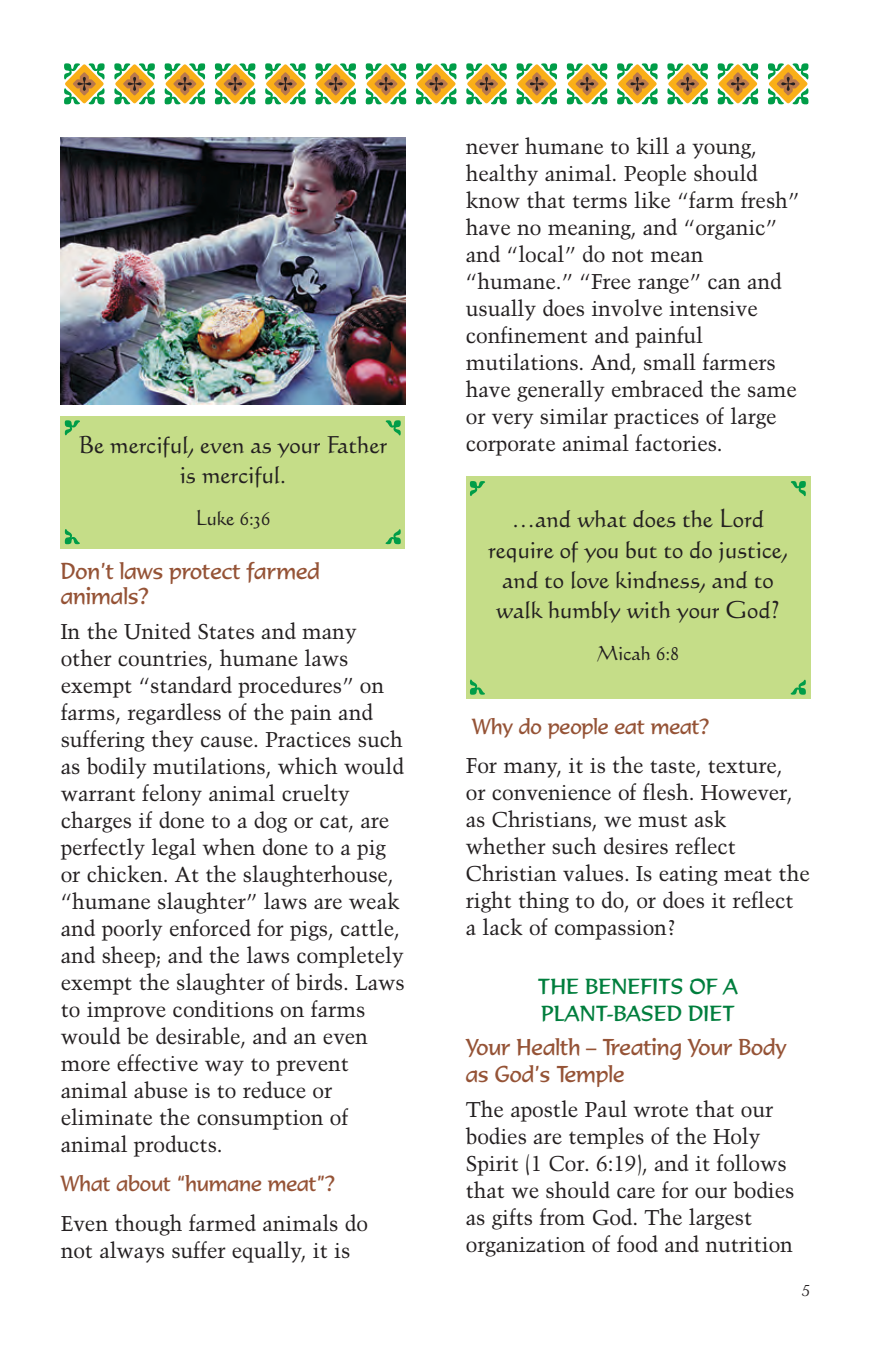
<style>
.page{position:relative;width:871px;height:1357px;background:#fff}
.page>*{position:absolute;margin:0;border:0;box-sizing:border-box;transform-origin:0 0}
.t1{font:23.4px/30.4px "Calligraphic 421 BT Roman B";letter-spacing:-.005em;color:#231f20;text-align:center}
.t2{font:22.5px/25.2px "Formal 436 BT";color:#955336;scale:.91 1}
.t3{font:21.38px/27px "Trump Mediaeval";letter-spacing:-.005em;color:#231f20}
.t4{font:21.38px "Formal 436 BT";letter-spacing:-.005em;color:#955336;scale:.92 1}
.t5{font:21.38px/27px "Formal 436 BT";color:#007e3d}
.t6{font:19.35px "Calligraphic 421 BT Roman B";letter-spacing:-.005em;color:#231f20}
.t7{font:italic 15.75px "Trump Mediaeval";color:#231f20}
</style>
<div class="page">
<svg style="left:64px;top:63px;width:41px;height:42px"></svg>
<svg style="left:114px;top:63px;width:41px;height:42px"></svg>
<svg style="left:164px;top:63px;width:41px;height:42px"></svg>
<svg style="left:214px;top:63px;width:42px;height:42px"></svg>
<svg style="left:265px;top:63px;width:41px;height:42px"></svg>
<svg style="left:315px;top:63px;width:41px;height:42px"></svg>
<svg style="left:365px;top:63px;width:41px;height:42px"></svg>
<svg style="left:416px;top:63px;width:41px;height:42px"></svg>
<svg style="left:466px;top:63px;width:41px;height:42px"></svg>
<svg style="left:516px;top:63px;width:41px;height:42px"></svg>
<svg style="left:566px;top:63px;width:42px;height:42px"></svg>
<svg style="left:617px;top:63px;width:41px;height:42px"></svg>
<svg style="left:667px;top:63px;width:41px;height:42px"></svg>
<svg style="left:717px;top:63px;width:41px;height:42px"></svg>
<svg style="left:768px;top:63px;width:41px;height:42px"></svg>
<img style="left:61px;top:138px;width:344px;height:266px">
<div style="left:61px;top:416px;width:344px;height:132px;background:#c5dd88"></div>
<svg style="left:64px;top:420px;width:16px;height:16px"></svg>
<svg style="left:64px;top:529px;width:16px;height:15px"></svg>
<svg style="left:385px;top:420px;width:16px;height:16px"></svg>
<svg style="left:385px;top:529px;width:16px;height:15px"></svg>
<div style="left:466px;top:476px;width:344px;height:222px;background:#c5dd88"></div>
<svg style="left:469px;top:679px;width:16px;height:16px"></svg>
<svg style="left:790px;top:679px;width:16px;height:16px"></svg>
<svg style="left:469px;top:481px;width:16px;height:15px"></svg>
<svg style="left:790px;top:481px;width:16px;height:16px"></svg>
<p class="t1" style="left:79px;top:431px;width:310px">Be merciful, even as your Father is merciful.</p>
<p class="t6" style="left:195px;top:511px;width:77px">Luke 6:36</p>
<p class="t2" style="left:61px;top:560px;width:286px">Don’t laws protect farmed animals?</p>
<p class="t3" style="left:61px;top:618px;width:345px">In the United States and many other countries, humane laws exempt “standard procedures” on farms, regardless of the pain and suffering they cause. Practices such as bodily mutilations, which would warrant felony animal cruelty charges if done to a dog or cat, are perfectly legal when done to a pig or chicken. At the slaughterhouse, “humane slaughter” laws are weak and poorly enforced for pigs, cattle, and sheep; and the laws completely exempt the slaughter of birds. Laws to improve conditions on farms would be desirable, and an even more effective way to prevent animal abuse is to reduce or eliminate the consumption of animal products.</p>
<p class="t4" style="left:61px;top:1175px;width:300px">What about “humane meat”?</p>
<p class="t3" style="left:61px;top:1209px;width:309px">Even though farmed animals do not always suffer equally, it is</p>
<p class="t3" style="left:466px;top:134px;width:335px">never humane to kill a young, healthy animal. People should know that terms like “farm fresh” have no meaning, and “organic” and “local” do not mean “humane.” “Free range” can and usually does involve intensive confinement and painful mutilations. And, small farmers have generally embraced the same or very similar practices of large corporate animal factories.</p>
<p class="t1" style="left:488px;top:506px;width:301px">…and what does the Lord require of you but to do justice, and to love kindness, and to walk humbly with your God?</p>
<p class="t6" style="left:597px;top:646px;width:84px">Micah 6:8</p>
<p class="t4" style="left:472px;top:718px;width:259px">Why do people eat meat?</p>
<p class="t3" style="left:466px;top:752px;width:345px">For many, it is the taste, texture,<br>or convenience of flesh. However, as Christians, we must ask whether such desires reflect<br>Christian values. Is eating meat the right thing to do, or does it reflect<br>a lack of compassion?</p>
<p class="t5" style="left:538px;top:975px;width:202px">THE BENEFITS OF A<br>PLANT-BASED DIET</p>
<p class="t2" style="left:466px;top:1035px;width:354px;line-height:27px">Your Health – Treating Your Body as God’s Temple</p>
<p class="t3" style="left:466px;top:1096px;width:330px">The apostle Paul wrote that our bodies are temples of the Holy<br>Spirit (1 Cor. 6:19), and it follows that we should care for our bodies as gifts from God. The largest organization of food and nutrition</p>
<p class="t7" style="left:801px;top:1281px;width:10px">5</p>
</div>
